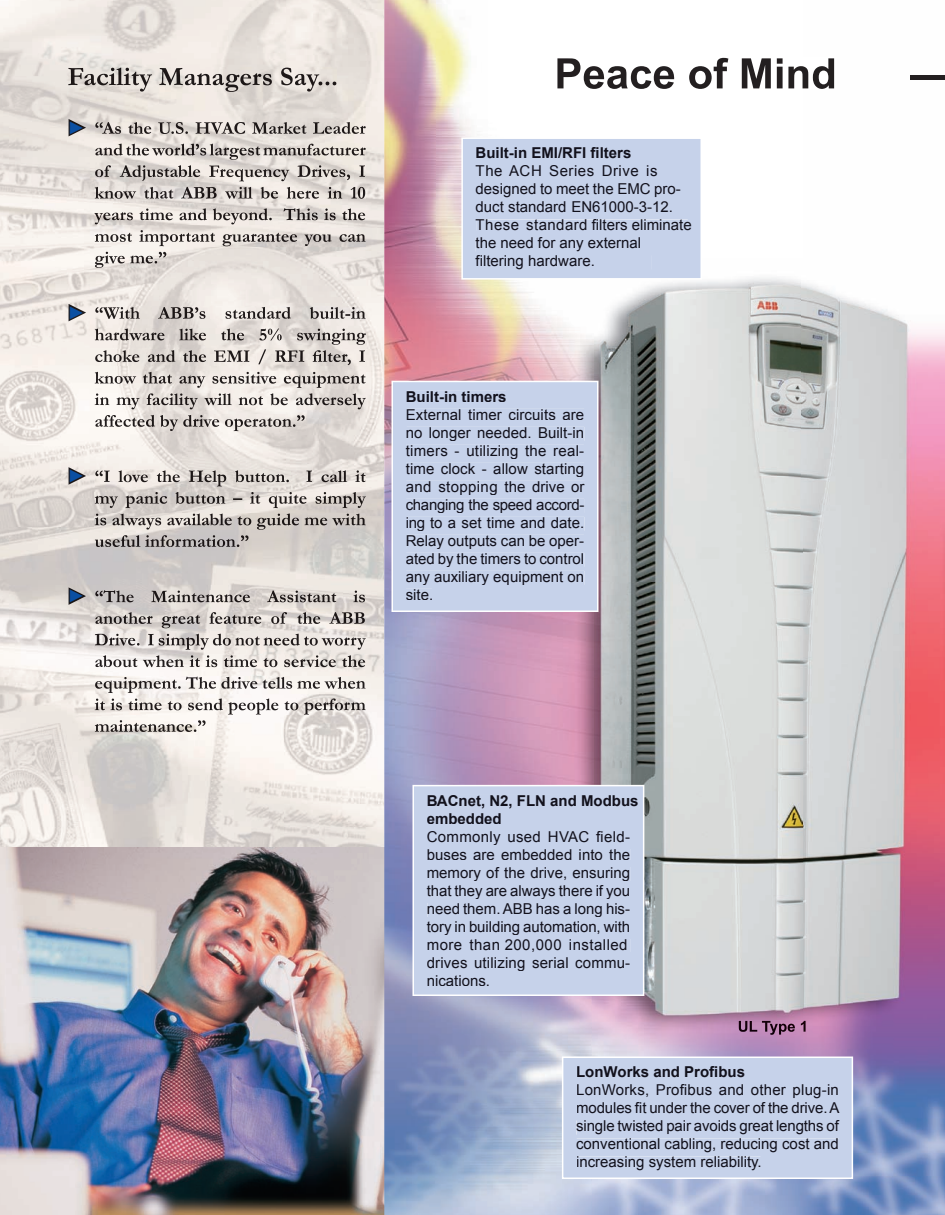
<style>
.page{position:relative;width:945px;height:1215px;background:#fff}
.page>*{position:absolute;margin:0;border:0;box-sizing:border-box;transform-origin:0 0}
.t1{font:18px "Arial";color:#0a4fa2}
.t2{font:15px/18px "Arial";color:#12111c}
.t3{font:700 15px/18px "Arial";color:#12111c}
.s1{font-style:inherit}
.s2{font-family:"Arial fed";font-weight:400}
</style>
<div class="page">
<img style="left:0;top:0;width:384px;height:848px">
<img style="left:0;top:848px;width:384px;height:367px">
<img style="left:68px;top:68px;width:268px;height:24px">
<img style="left:69px;top:119px;width:17px;height:17px">
<img style="left:95px;top:122px;width:271px;height:12px">
<img style="left:95px;top:144px;width:271px;height:16px">
<img style="left:95px;top:165px;width:271px;height:16px">
<img style="left:95px;top:187px;width:271px;height:12px">
<img style="left:94px;top:208px;width:272px;height:16px">
<img style="left:95px;top:230px;width:271px;height:16px">
<img style="left:95px;top:252px;width:71px;height:16px">
<img style="left:69px;top:304px;width:17px;height:17px">
<img style="left:95px;top:307px;width:271px;height:12px">
<img style="left:95px;top:329px;width:271px;height:16px">
<img style="left:95px;top:349px;width:271px;height:16px">
<img style="left:95px;top:372px;width:271px;height:16px">
<img style="left:95px;top:393px;width:271px;height:16px">
<img style="left:95px;top:415px;width:210px;height:16px">
<img style="left:69px;top:467px;width:17px;height:18px">
<img style="left:95px;top:470px;width:271px;height:16px">
<img style="left:95px;top:492px;width:271px;height:16px">
<img style="left:95px;top:514px;width:271px;height:16px">
<img style="left:95px;top:535px;width:153px;height:12px">
<img style="left:69px;top:587px;width:17px;height:18px">
<img style="left:95px;top:590px;width:271px;height:12px">
<img style="left:95px;top:612px;width:271px;height:16px">
<img style="left:95px;top:634px;width:271px;height:16px">
<img style="left:95px;top:655px;width:271px;height:12px">
<img style="left:95px;top:677px;width:271px;height:16px">
<img style="left:95px;top:698px;width:271px;height:17px">
<img style="left:95px;top:720px;width:111px;height:12px">
<img style="left:384px;top:959px;width:209px;height:256px">
<img style="left:593px;top:1175px;width:352px;height:40px">
<img style="left:803px;top:75px;width:142px;height:1100px">
<img style="left:593px;top:277px;width:210px;height:780px">
<img style="left:384px;top:0;width:52px;height:959px">
<img style="left:436px;top:612px;width:158px;height:173px">
<img style="left:436px;top:257px;width:158px;height:124px">
<img style="left:436px;top:0;width:36px;height:257px">
<img style="left:557px;top:58px;width:280px;height:31px">
<div style="left:464px;top:140px;width:235px;height:137px;background:#c6d2ea"></div>
<div style="left:477px;top:147px;width:154px;height:12px;background:#c6d2ea"></div>
<div style="left:476px;top:165px;width:211px;height:12px;background:#c6d2ea"></div>
<div style="left:476px;top:183px;width:212px;height:15px;background:#c6d2ea"></div>
<div style="left:476px;top:201px;width:212px;height:12px;background:#c6d2ea"></div>
<div style="left:477px;top:220px;width:211px;height:11px;background:#c6d2ea"></div>
<div style="left:476px;top:237px;width:212px;height:15px;background:#c6d2ea"></div>
<div style="left:476px;top:255px;width:175px;height:15px;background:#c6d2ea"></div>
<div style="left:461px;top:137px;width:241px;height:143px;border:2px solid #fff"></div>
<div style="left:394px;top:384px;width:201px;height:225px;background:#c6d2ea"></div>
<div style="left:407px;top:391px;width:99px;height:11px;background:#c6d2ea"></div>
<div style="left:407px;top:409px;width:177px;height:11px;background:#c6d2ea"></div>
<div style="left:407px;top:427px;width:177px;height:14px;background:#c6d2ea"></div>
<div style="left:406px;top:445px;width:178px;height:14px;background:#c6d2ea"></div>
<div style="left:406px;top:463px;width:178px;height:14px;background:#c6d2ea"></div>
<div style="left:406px;top:481px;width:179px;height:14px;background:#c6d2ea"></div>
<div style="left:406px;top:499px;width:178px;height:14px;background:#c6d2ea"></div>
<div style="left:407px;top:517px;width:177px;height:14px;background:#c6d2ea"></div>
<div style="left:407px;top:535px;width:177px;height:14px;background:#c6d2ea"></div>
<div style="left:406px;top:553px;width:178px;height:14px;background:#c6d2ea"></div>
<div style="left:406px;top:571px;width:178px;height:14px;background:#c6d2ea"></div>
<div style="left:406px;top:589px;width:26px;height:11px;background:#c6d2ea"></div>
<div style="left:391px;top:381px;width:207px;height:231px;border:2px solid #fff"></div>
<div style="left:416px;top:788px;width:225px;height:205px;background:#c6d2ea"></div>
<div style="left:428px;top:795px;width:148px;height:13px;background:#c6d2ea"></div>
<div style="left:427px;top:813px;width:74px;height:11px;background:#c6d2ea"></div>
<div style="left:428px;top:831px;width:202px;height:14px;background:#c6d2ea"></div>
<div style="left:428px;top:849px;width:202px;height:11px;background:#c6d2ea"></div>
<div style="left:428px;top:867px;width:202px;height:14px;background:#c6d2ea"></div>
<div style="left:427px;top:885px;width:203px;height:14px;background:#c6d2ea"></div>
<div style="left:428px;top:903px;width:202px;height:14px;background:#c6d2ea"></div>
<div style="left:427px;top:921px;width:203px;height:14px;background:#c6d2ea"></div>
<div style="left:428px;top:939px;width:202px;height:13px;background:#c6d2ea"></div>
<div style="left:427px;top:957px;width:203px;height:14px;background:#c6d2ea"></div>
<div style="left:428px;top:975px;width:61px;height:11px;background:#c6d2ea"></div>
<div style="left:413px;top:785px;width:231px;height:211px;border:2px solid #fff"></div>
<div style="left:565px;top:1060px;width:285px;height:116px;background:#c6d2ea"></div>
<div style="left:577px;top:1066px;width:167px;height:12px;background:#c6d2ea"></div>
<div style="left:577px;top:1084px;width:262px;height:15px;background:#c6d2ea"></div>
<div style="left:577px;top:1103px;width:263px;height:11px;background:#c6d2ea"></div>
<div style="left:577px;top:1121px;width:262px;height:14px;background:#c6d2ea"></div>
<div style="left:577px;top:1139px;width:262px;height:14px;background:#c6d2ea"></div>
<div style="left:577px;top:1157px;width:183px;height:14px;background:#c6d2ea"></div>
<div style="left:562px;top:1057px;width:291px;height:122px;border:2px solid #fff"></div>
<img style="left:739px;top:1021px;width:67px;height:14px">
<img style="left:910px;top:76px;width:35px;height:4px">
<p class="t1" style="left:68px;top:115px;width:19px">►</p>
<p class="t1" style="left:68px;top:300px;width:19px">►</p>
<p class="t1" style="left:68px;top:463px;width:19px">►</p>
<p class="t1" style="left:68px;top:584px;width:19px">►</p>
<p class="t3" style="left:476px;top:144px;width:157px">Built-in EMI/RFI filters</p>
<p class="t2" style="left:476px;top:162px;width:218px">The ACH Series Drive is <span class="s1">de</span>signed to meet the EMC pro&shy;<span class="s1">duct sta</span>ndard EN61<span class="s1">0</span>00-3<span class="s1">-12.<br></span>These standard <span class="s1">filters eliminate </span>the need for any <span class="s1">external fil</span>tering hardware.</p>
<p class="t3" style="left:406px;top:388px;width:102px">Built-in timers</p>
<p class="t2" style="left:406px;top:405px;width:180px;text-align:justify">External timer circuits are no longer needed. Built-in timers - utilizing the real&shy;time clock - allow starting and stopping the drive or changing the speed accord&shy;ing to a set time and date.<br>Relay outputs can be oper&shy;ated by the timers to control any auxiliary equipment on site.</p>
<p class="t3" style="left:427px;top:792px;width:213px"><span class="s2">BACnet,</span> N2, FLN and Modbus embedded</p>
<p class="t2" style="left:427px;top:827px;width:205px">Commonly used HVAC field&shy;buses are embedded into the memory of the drive, ensuring that they are always there if you need them. ABB has a long his&shy;tory in building automation, with more than <span class="s1">2</span>00,000 installed drives utilizing serial commu&shy;nications.</p>
<p class="t3" style="left:576px;top:1063px;width:170px">LonWorks and Profibus</p>
<p class="t2" style="left:576px;top:1081px;width:265px;text-align:justify">LonWorks, Profibus and other plug-in modules fit under the cover of the drive. A single twisted pair avoids great lengths of conventional cabling, reducing cost and increasing system reliability.</p>
</div>
